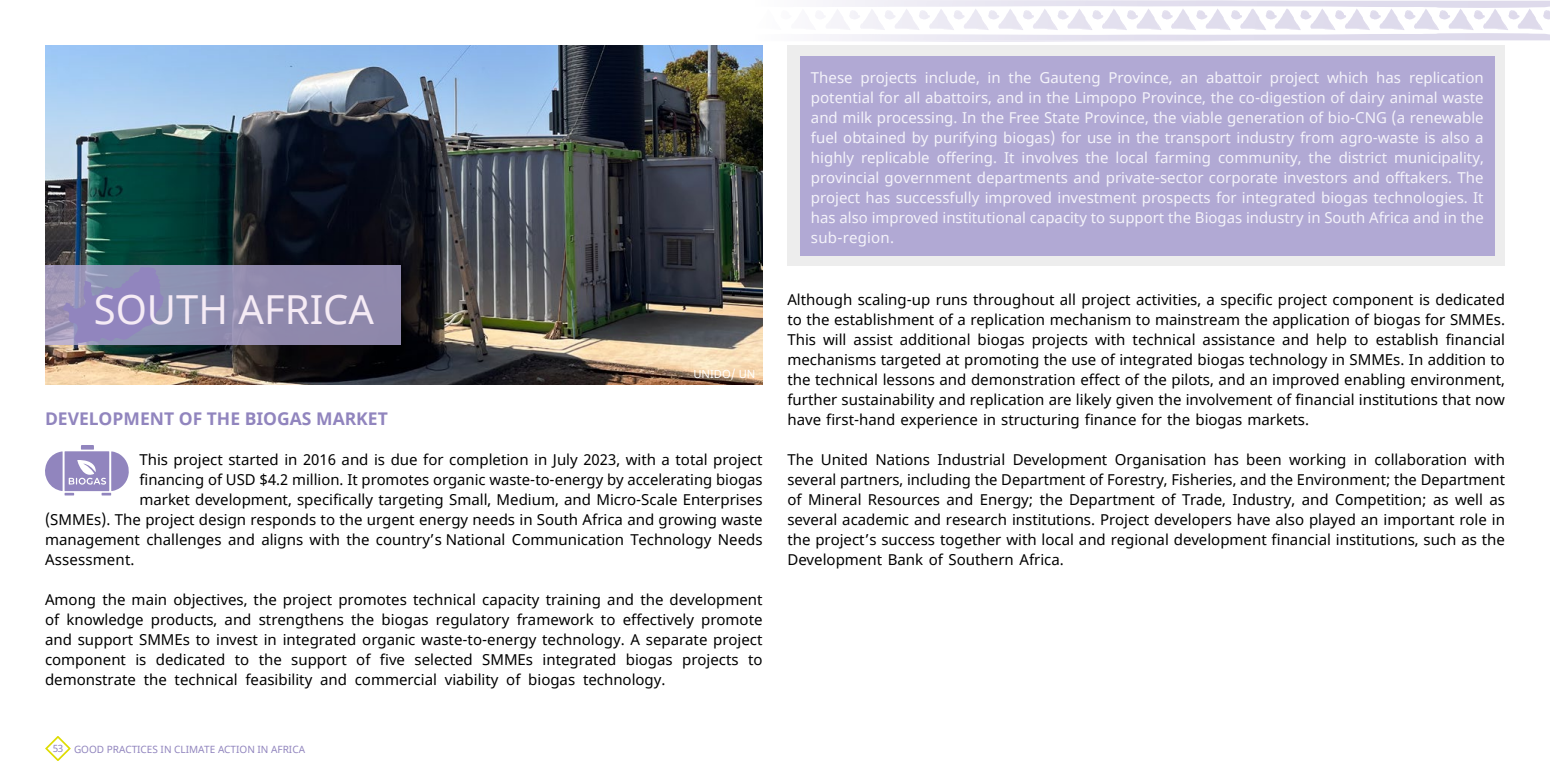
<style>
.page{position:relative;width:1550px;height:775px;background:#fff}
.page>*{position:absolute;margin:0;border:0;box-sizing:border-box;transform-origin:0 0}
.t1{font:40px "Noto Sans";color:#f5ebf5}
.t2{font:700 17.5px "Noto Sans";color:#9185be}
.t3{font:15px/20px "Noto Sans";color:#000;text-align:right}
.t4{font:15px/20px "Noto Sans";color:#f4f3fa}
.t5{font:11.25px "Noto Sans";color:#fff}
.t6{font:10px "Noto Sans";color:#9185be}
</style>
<div class="page">
<svg style="left:45px;top:736px;width:26px;height:25px"></svg>
<svg style="left:829px;top:0;width:721px;height:42px"></svg>
<img style="left:45px;top:45px;width:718px;height:340px">
<div style="left:45px;top:265px;width:356px;height:80px;background:#8f89ad"></div>
<svg style="left:63px;top:267px;width:101px;height:79px"></svg>
<svg style="left:45px;top:445px;width:84px;height:51px"></svg>
<div style="left:787px;top:45px;width:718px;height:221px;background:#ededed"></div>
<div style="left:800px;top:56px;width:694px;height:199px;background:#b1a9d4"></div>
<h1 class="t1" style="left:94px;top:282px;width:282px">SOUTH AFRICA</h1>
<p class="t2" style="left:45px;top:406px;width:344px">DEVELOPMENT OF THE BIOGAS MARKET</p>
<p class="t5" style="left:693px;top:366px;width:64px">UNIDO/ UN</p>
<p class="t3" style="left:139px;top:450px;width:625px">This project started in 2016 and is due for completion in July 2023, with a total project</p>
<p class="t3" style="left:139px;top:470px;width:625px">financing of USD $4.2 million It. promotes organic waste-to-energy by accelerating biogas</p>
<p class="t3" style="left:139px;top:490px;width:625px">market development, specifically targeting Small, Medium, and Micro-Scale Enterprises</p>
<p class="t3" style="left:45px;top:510px;width:719px">(SMMEs .) The project design responds to the urgent energy needs in South Africa and growing waste</p>
<p class="t3" style="left:45px;top:530px;width:719px">management challenges and aligns with the country s’ National Communication Technology Needs</p>
<p class="t3" style="left:45px;top:550px;width:91px">Assessment.</p>
<p class="t3" style="left:45px;top:590px;width:719px">Among the main objectives, the project promotes technical capacity training and the development promote</p>
<p class="t3" style="left:45px;top:610px;width:16px">of</p>
<p class="t3" style="left:45px;top:630px;width:719px">and support SMMEs to invest in integrated organic waste-to-energy technology A. separate project</p>
<p class="t3" style="left:748px;top:650px;width:16px">to</p>
<p class="t3" style="left:517px;top:610px;width:79px">framework</p>
<p class="t3" style="left:623px;top:610px;width:73px">effectively</p>
<p class="t3" style="left:66px;top:610px;width:79px">knowledge</p>
<p class="t3" style="left:151px;top:610px;width:68px">products,</p>
<p class="t3" style="left:225px;top:610px;width:28px">and</p>
<p class="t3" style="left:259px;top:610px;width:87px">strengthens</p>
<p class="t3" style="left:351px;top:610px;width:25px">the</p>
<p class="t3" style="left:382px;top:610px;width:48px">biogas</p>
<p class="t3" style="left:436px;top:610px;width:75px">regulatory</p>
<p class="t3" style="left:601px;top:610px;width:16px">to</p>
<p class="t3" style="left:356px;top:650px;width:16px">of</p>
<p class="t3" style="left:380px;top:650px;width:27px">five</p>
<p class="t3" style="left:156px;top:650px;width:71px">dedicated</p>
<p class="t3" style="left:259px;top:650px;width:25px">the</p>
<p class="t3" style="left:415px;top:650px;width:60px">selected</p>
<p class="t3" style="left:543px;top:650px;width:75px">integrated</p>
<p class="t3" style="left:626px;top:650px;width:48px">biogas</p>
<p class="t3" style="left:135px;top:650px;width:13px">is</p>
<p class="t3" style="left:682px;top:650px;width:58px">projects</p>
<p class="t3" style="left:482px;top:650px;width:52px">SMMEs</p>
<p class="t3" style="left:45px;top:650px;width:83px">component</p>
<p class="t3" style="left:235px;top:650px;width:16px">to</p>
<p class="t3" style="left:291px;top:650px;width:57px">support</p>
<p class="t3" style="left:45px;top:670px;width:92px">demonstrate</p>
<p class="t3" style="left:144px;top:670px;width:25px">the</p>
<p class="t3" style="left:175px;top:670px;width:64px">technical</p>
<p class="t3" style="left:245px;top:670px;width:68px">feasibility</p>
<p class="t3" style="left:320px;top:670px;width:28px">and</p>
<p class="t3" style="left:355px;top:670px;width:84px">commercial</p>
<p class="t3" style="left:445px;top:670px;width:55px">viability</p>
<p class="t3" style="left:506px;top:670px;width:16px">of</p>
<p class="t3" style="left:528px;top:670px;width:48px">biogas</p>
<p class="t3" style="left:583px;top:670px;width:84px">technology.</p>
<p class="t6" style="left:53px;top:741px;width:12px">53</p>
<p class="t6" style="left:74px;top:743px;width:233px">GOOD PRACTICES IN CLIMATE ACTION IN AFRICA</p>
<p class="t4" style="left:811px;top:68px;width:43px">These</p>
<p class="t4" style="left:811px;top:88px;width:674px">potential for all abattoirs, and in the Limpopo Province, the co-digestion of dairy animal waste</p>
<p class="t4" style="left:811px;top:108px;width:674px">and milk processing. In the Free State Province, the viable generation of bio-CNG (a renewable</p>
<p class="t4" style="left:811px;top:128px;width:674px">fuel obtained by purifying biogas) for use in the transport industry from agro-waste is also a</p>
<p class="t4" style="left:1394px;top:148px;width:91px">municipality,</p>
<p class="t4" style="left:925px;top:68px;width:56px">include,</p>
<p class="t4" style="left:1009px;top:68px;width:25px">the</p>
<p class="t4" style="left:1206px;top:68px;width:58px">abattoir</p>
<p class="t4" style="left:1327px;top:68px;width:43px">which</p>
<p class="t4" style="left:1376px;top:68px;width:26px">has</p>
<p class="t4" style="left:1409px;top:68px;width:76px">replication</p>
<p class="t4" style="left:861px;top:68px;width:58px">projects</p>
<p class="t4" style="left:988px;top:68px;width:15px">in</p>
<p class="t4" style="left:1108px;top:68px;width:66px">Province,</p>
<p class="t4" style="left:1270px;top:68px;width:51px">project</p>
<p class="t4" style="left:1040px;top:68px;width:62px">Gauteng</p>
<p class="t4" style="left:1180px;top:68px;width:19px">an</p>
<p class="t4" style="left:937px;top:148px;width:62px">offering.</p>
<p class="t4" style="left:1155px;top:148px;width:58px">farming</p>
<p class="t4" style="left:811px;top:148px;width:674px">highly<br>provincial government departments and private-sector corporate investors and offtakers. The project has successfully improved investment prospects for integrated biogas technologies. It has also improved institutional capacity to support the Biogas industry in South Africa and in the sub-region.</p>
<p class="t4" style="left:861px;top:148px;width:70px">replicable</p>
<p class="t4" style="left:1022px;top:148px;width:58px">involves</p>
<p class="t4" style="left:1085px;top:148px;width:25px">the</p>
<p class="t4" style="left:1116px;top:148px;width:34px">local</p>
<p class="t4" style="left:1309px;top:148px;width:25px">the</p>
<p class="t4" style="left:1339px;top:148px;width:50px">district</p>
<p class="t4" style="left:1218px;top:148px;width:85px">community,</p>
<p class="t4" style="left:1004px;top:148px;width:12px">It</p>
<p class="t3" style="left:787px;top:290px;width:719px">Although scaling-up runs throughout all project activities a, specific project component is dedicated to the establishment of a replication mechanism to mainstream the application of biogas for SMMEs. financial</p>
<p class="t3" style="left:787px;top:330px;width:719px;text-align:left">This<br>mechanisms targeted at promoting the use of integrated biogas technology in SMMEs. In addition to the technical lessons and demonstration effect of the pilots, and an improved enabling environment, further sustainability and replication are likely given the involvement of financial institutions that now have first-hand experience in structuring finance for the biogas markets.</p>
<p class="t3" style="left:1475px;top:450px;width:32px">with</p>
<p class="t3" style="left:823px;top:330px;width:25px">will</p>
<p class="t3" style="left:900px;top:330px;width:72px">additional</p>
<p class="t3" style="left:978px;top:330px;width:48px">biogas</p>
<p class="t3" style="left:1095px;top:330px;width:32px">with</p>
<p class="t3" style="left:1133px;top:330px;width:64px">technical</p>
<p class="t3" style="left:1282px;top:330px;width:28px">and</p>
<p class="t3" style="left:1316px;top:330px;width:32px">help</p>
<p class="t3" style="left:1376px;top:330px;width:64px">establish</p>
<p class="t3" style="left:854px;top:330px;width:41px">assist</p>
<p class="t3" style="left:1032px;top:330px;width:58px">projects</p>
<p class="t3" style="left:1203px;top:330px;width:74px">assistance</p>
<p class="t3" style="left:1354px;top:330px;width:16px">to</p>
<p class="t3" style="left:787px;top:450px;width:719px;text-align:left">The<br>several partners, including the Department of Forestry, Fisheries, and the Environment; the Department of Mineral Resources and Energy; the Department of Trade, Industry, and Competition; as well as several academic and research institutions. Project developers have also played an important role in the project s’ success together with local and regional development financial institutions, such as the Development Bank of Southern Africa.</p>
<p class="t3" style="left:821px;top:450px;width:49px">United</p>
<p class="t3" style="left:937px;top:450px;width:69px">Industrial</p>
<p class="t3" style="left:1013px;top:450px;width:96px">Development</p>
<p class="t3" style="left:1214px;top:450px;width:26px">has</p>
<p class="t3" style="left:1246px;top:450px;width:37px">been</p>
<p class="t3" style="left:1289px;top:450px;width:59px">working</p>
<p class="t3" style="left:1374px;top:450px;width:94px">collaboration</p>
<p class="t3" style="left:875px;top:450px;width:56px">Nations</p>
<p class="t3" style="left:1115px;top:450px;width:93px">Organisation</p>
<p class="t3" style="left:1354px;top:450px;width:15px">in</p>
</div>
